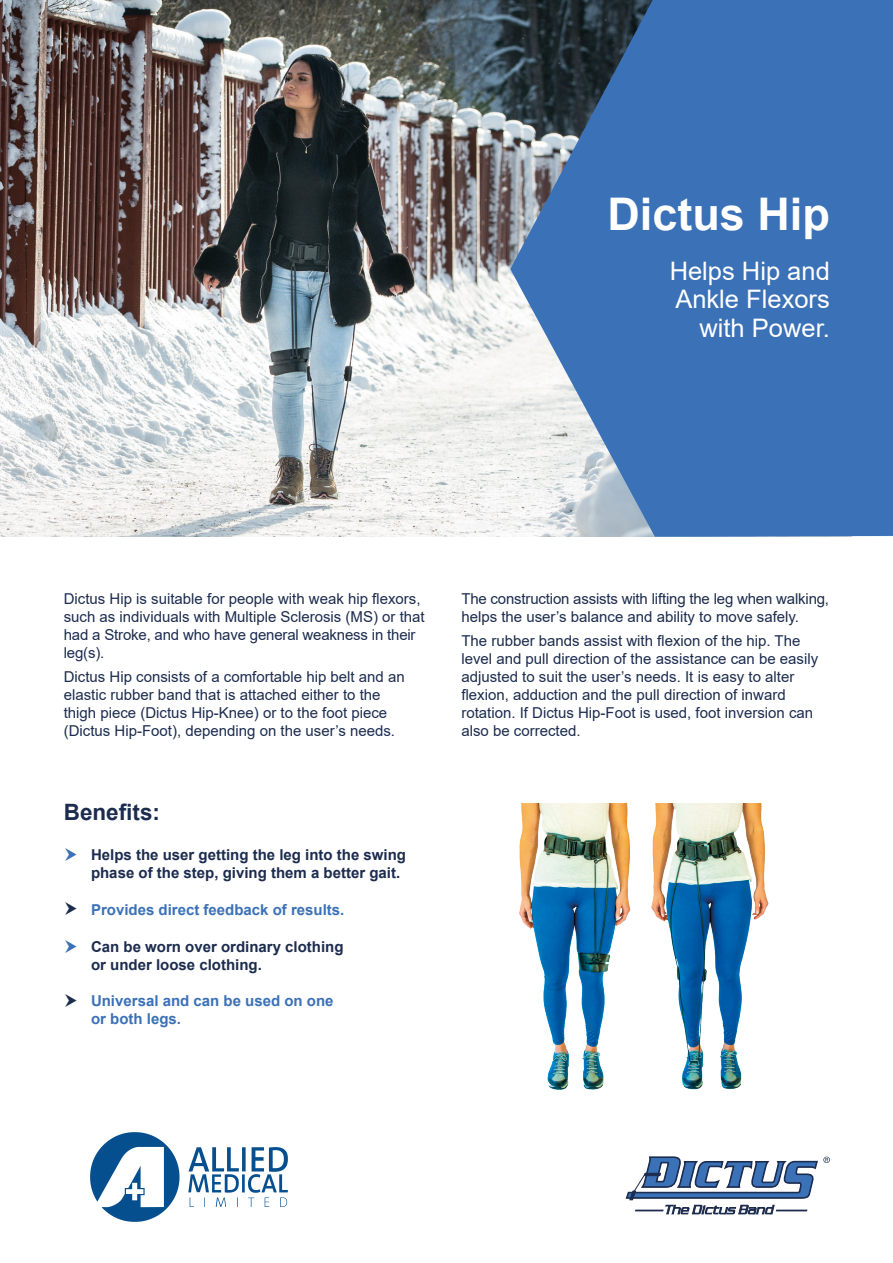
<style>
.page{position:relative;width:893px;height:1263px;background:#fff}
.page>*{position:absolute;margin:0;border:0;box-sizing:border-box;transform-origin:0 0}
.t1{font:700 45px "Arial";color:#fff}
.t2{font:25.5px/28.8px "Arial";color:#fff;text-align:right}
.t3{font:700 22.5px "Arial";color:#1c2c4e}
.t4{font:15px/18px "Arial";color:#1c2c4e}
.t5{font:700 15px/18px "Arial";color:#1c2c4e}
.t6{font:700 15px/18px "Arial";color:#3b71b7}
</style>
<div class="page">
<img style="left:0;top:0;width:510px;height:537px">
<svg style="left:626px;top:1156px;width:204px;height:58px"></svg>
<svg style="left:510px;top:0;width:383px;height:537px;background:#4c79b2"></svg>
<img style="left:519px;top:803px;width:112px;height:287px">
<img style="left:651px;top:803px;width:118px;height:287px">
<img style="left:90px;top:1132px;width:198px;height:90px">
<p class="t1" style="left:607px;top:182px;width:224px">Dictus Hip</p>
<p class="t2" style="left:670px;top:256px;width:162px">Helps Hip and<br>Ankle Flexors with Power.</p>
<p class="t4" style="left:64px;top:589px;width:362px">Dictus Hip is suitable for people with weak hip flexors, such as individuals with Multiple Sclerosis (MS) or that had a Stroke, and who have general weakness in their leg(s).</p>
<p class="t4" style="left:64px;top:668px;width:342px">Dictus Hip consists of a comfortable hip belt and an elastic rubber band that is attached either to the thigh piece (Dictus Hip-Knee) or to the foot piece (Dictus Hip-Foot), depending on the user’s needs.</p>
<p class="t3" style="left:64px;top:796px;width:98px">Benefits:</p>
<p class="t5" style="left:91px;top:846px;width:317px">Helps the user getting the leg into the swing phase of the step, giving them a better gait.</p>
<p class="t6" style="left:91px;top:900px;width:255px">Provides direct feedback of results.</p>
<p class="t5" style="left:91px;top:938px;width:254px">Can be worn over ordinary clothing or under loose clothing.</p>
<p class="t6" style="left:91px;top:992px;width:244px">Universal and can be used on one or both legs.</p>
<p class="t4" style="left:461px;top:589px;width:369px">The construction assists with lifting the leg when walking, helps the user’s balance and ability to move safely.</p>
<p class="t4" style="left:461px;top:632px;width:358px">The rubber bands assist with flexion of the hip. The level and pull direction of the assistance can be easily adjusted to suit the user’s needs. It is easy to alter flexion, adduction and the pull direction of inward rotation. If Dictus Hip-Foot is used, foot inversion can also be corrected.</p>
</div>
